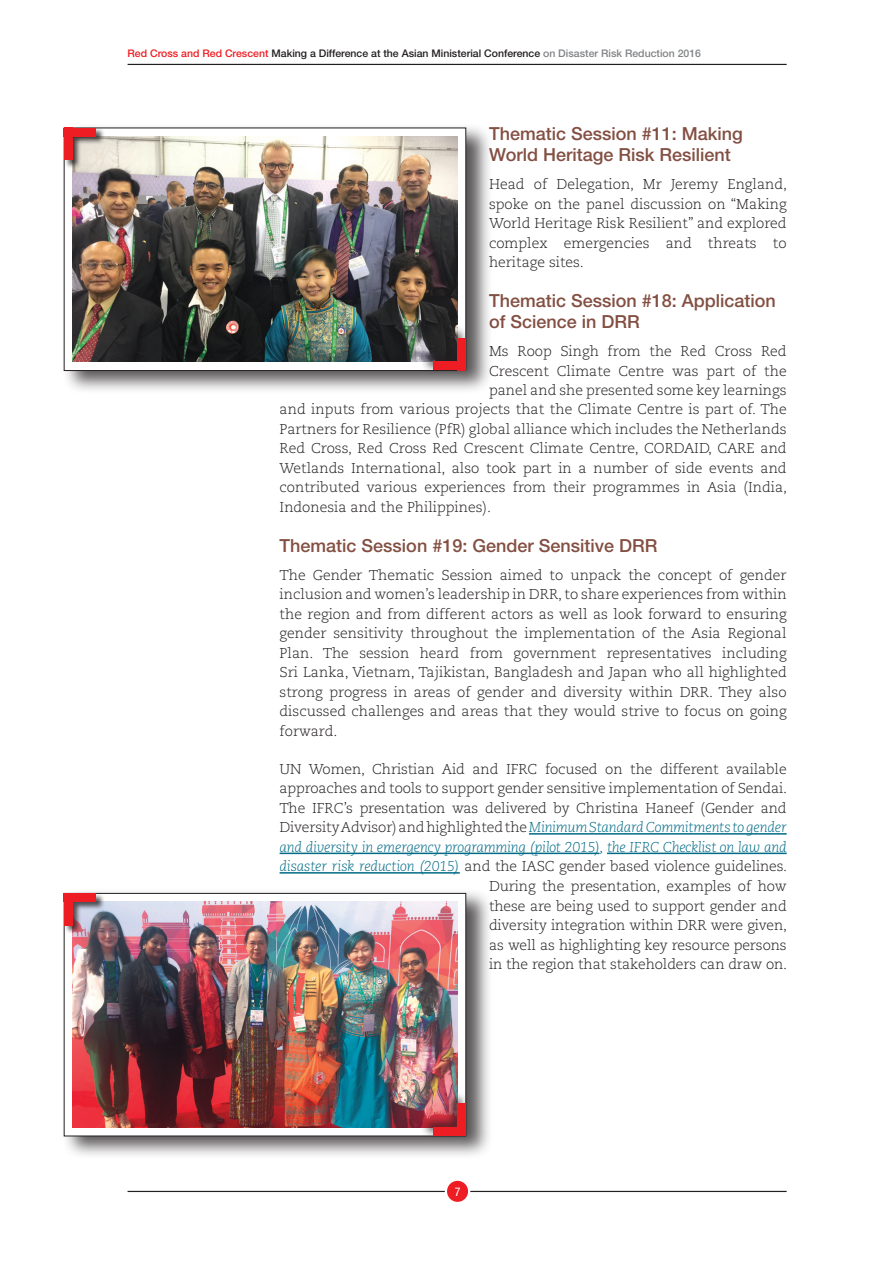
<style>
.page{position:relative;width:893px;height:1263px;background:#fff}
.page>*{position:absolute;margin:0;border:0;box-sizing:border-box;transform-origin:0 0}
.t1{font:500 18px/21px "Helvetica Neue LT Std";color:#834f42}
.t2{font:300 14.25px/19.5px "Caecilia LT Std";letter-spacing:-.01em;color:#231f20;text-align:justify}
.t3{font:condensed 12px "Helvetica Neue LT Std";color:#fff}
.t4{font:500 10.5px "Helvetica Neue LT Std";color:#231f20}
.s1{color:#ee1d23}
.s2{color:#808285}
.s3{font-style:italic;color:#016b87}
</style>
<div class="page">
<hr style="left:128px;top:64px;width:659px;height:1px;background:#231f20">
<hr style="left:128px;top:1191px;width:659px;height:1px;background:#231f20">
<div style="left:446px;top:1180px;width:23px;height:23px;background:#ee1d23;border-radius:50%"></div>
<div style="left:445px;top:1178px;width:25px;height:26px;border:2px solid #fff;border-radius:50%"></div>
<div style="left:62px;top:122px;width:431px;height:272px;background:#231f20;opacity:.75"></div>
<div style="left:64px;top:128px;width:402px;height:242px;background:#fff"></div>
<div style="left:64px;top:128px;width:402px;height:243px;border:1px solid #231f20"></div>
<img style="left:73px;top:136px;width:384px;height:226px">
<div style="left:421px;top:326px;width:48px;height:48px;background:#231f20;opacity:.75"></div>
<div style="left:457px;top:338px;width:9px;height:32px;background:#ee1d23"></div>
<div style="left:434px;top:362px;width:32px;height:8px;background:#ee1d23"></div>
<div style="left:64px;top:128px;width:41px;height:41px;background:#231f20;opacity:.75"></div>
<div style="left:64px;top:128px;width:9px;height:32px;background:#ee1d23"></div>
<div style="left:64px;top:128px;width:32px;height:8px;background:#ee1d23"></div>
<div style="left:62px;top:888px;width:431px;height:271px;background:#231f20;opacity:.75"></div>
<div style="left:64px;top:893px;width:402px;height:243px;background:#fff"></div>
<div style="left:64px;top:893px;width:402px;height:243px;border:1px solid #231f20"></div>
<img style="left:73px;top:902px;width:384px;height:225px">
<div style="left:421px;top:1091px;width:48px;height:48px;background:#231f20;opacity:.75"></div>
<div style="left:457px;top:1103px;width:9px;height:33px;background:#ee1d23"></div>
<div style="left:434px;top:1127px;width:32px;height:9px;background:#ee1d23"></div>
<div style="left:64px;top:893px;width:41px;height:41px;background:#231f20;opacity:.75"></div>
<div style="left:64px;top:893px;width:9px;height:32px;background:#ee1d23"></div>
<div style="left:64px;top:893px;width:32px;height:9px;background:#ee1d23"></div>
<hr style="left:529px;top:833px;width:258px;height:2px;background:#016b87">
<hr style="left:280px;top:853px;width:319px;height:1px;background:#016b87">
<hr style="left:607px;top:853px;width:180px;height:1px;background:#016b87">
<hr style="left:280px;top:872px;width:180px;height:2px;background:#016b87">
<p class="t4" style="left:128px;top:47px;width:575px"><span class="s1">Red Cross and Red Crescent</span> Making a Difference at the Asian Ministerial Conference <span class="s2">on Disaster Risk Reduction 2016</span></p>
<p class="t1" style="left:489px;top:123px;width:255px">Thematic Session #11: Making<br>World Heritage Risk Resilient</p>
<p class="t2" style="left:489px;top:175px;width:300px">Head of Delegation, Mr Jeremy England, spoke on the panel discussion on “Making World Heritage Risk Resilient” and explored complex emergencies and threats to heritage sites.</p>
<p class="t1" style="left:489px;top:290px;width:288px">Thematic Session #18: Application of Science in DRR</p>
<p class="t2" style="left:489px;top:342px;width:299px">Ms Roop Singh from the Red Cross Red</p>
<p class="t2" style="left:489px;top:361px;width:299px">Crescent Climate Centre was part of the</p>
<p class="t2" style="left:489px;top:381px;width:299px">panel and she presented some key learnings</p>
<p class="t2" style="left:280px;top:400px;width:509px">and inputs from various projects that the Climate Centre is part of. The</p>
<p class="t2" style="left:280px;top:419px;width:509px">Partners for Resilience (PfR) global alliance which includes the Netherlands</p>
<p class="t2" style="left:280px;top:439px;width:509px">Red Cross, Red Cross Red Crescent Climate Centre, CORDAID, CARE and</p>
<p class="t2" style="left:280px;top:458px;width:509px">Wetlands International, also took part in a number of side events and</p>
<p class="t2" style="left:280px;top:478px;width:509px">contributed various experiences from their programmes in Asia (India,</p>
<p class="t2" style="left:280px;top:497px;width:213px">Indonesia and the Philippines).</p>
<p class="t1" style="left:280px;top:534px;width:379px">Thematic Session #19: Gender Sensitive DRR</p>
<p class="t2" style="left:280px;top:565px;width:509px">The Gender Thematic Session aimed to unpack the concept of gender inclusion and women’s leadership in DRR, to share experiences from within the region and from different actors as well as look forward to ensuring gender sensitivity throughout the implementation of the Asia Regional Plan. The session heard from government representatives including Sri Lanka, Vietnam, Tajikistan, Bangladesh and Japan who all highlighted strong progress in areas of gender and diversity within DRR. They also discussed challenges and areas that they would strive to focus on going forward.</p>
<p class="t2" style="left:280px;top:759px;width:509px;text-align:right">UN Women, Christian Aid and IFRC focused on the different available approaches and tools to support gender sensitive implementation of Sendai.<br>The IFRC’s presentation was delivered by Christina Haneef (Gender and Diversity Advisor) and highlighted the <span class="s3">Minimum Standard Commitments to gender and diversity in emergency programming (pilot 2015), the IFRC Checklist on law and disaster risk reduction (2015)</span> and the IASC gender based violence guidelines.<br>During the presentation, examples of how<br>these are being used to support gender and<br>diversity integration within DRR were given,<br>as well as highlighting key resource persons<br>in the region that stakeholders can draw on.</p>
<p class="t3" style="left:455px;top:1184px;width:7px">7</p>
</div>
